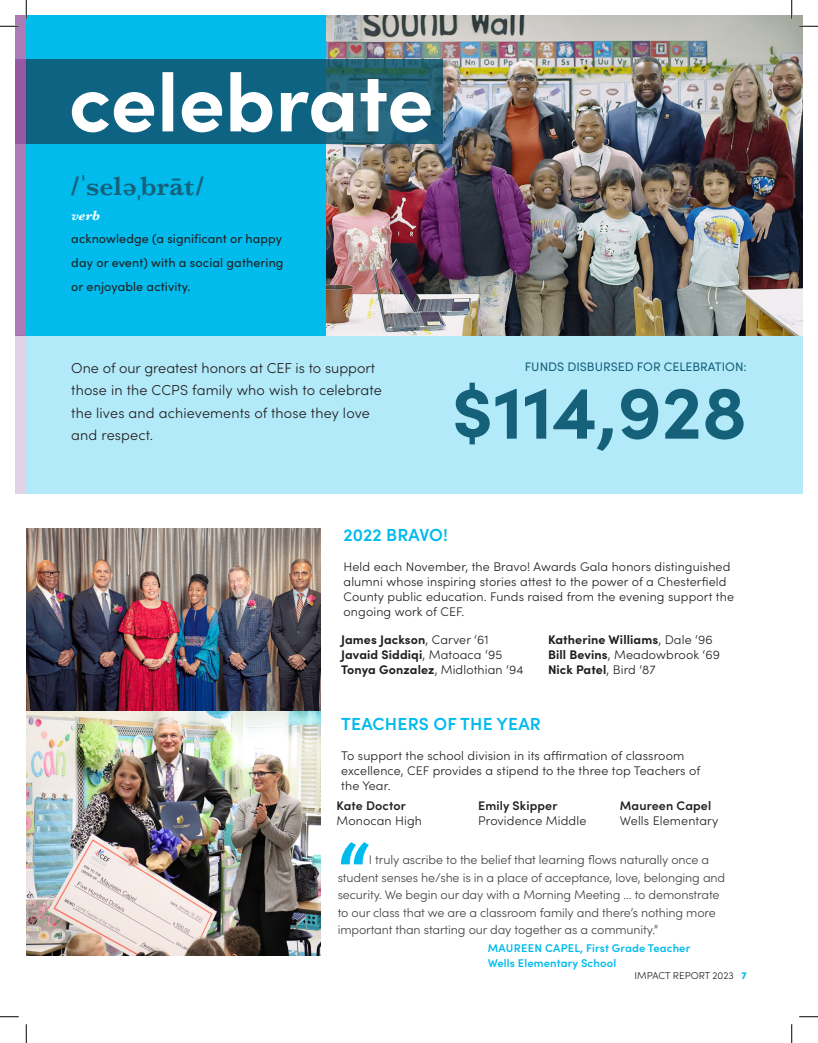
<style>
.page{position:relative;width:818px;height:1043px;background:#fff}
.page>*{position:absolute;margin:0;border:0;box-sizing:border-box;transform-origin:0 0}
.t1{font:700 75px "Sofia Pro";color:#16617a}
.t2{font:600 27.5px/20px "Baskerville";letter-spacing:.005em;color:#16617a;text-align:center}
.t3{font:600 17.5px "Sofia Pro";letter-spacing:.01em;color:#00bbec}
.t4{font:300 14.38px/22.5px "Sofia Pro";letter-spacing:.01em;color:#231f20}
.t5{font:italic 700 13.75px "Baskerville";color:#fff}
.t6{font:300 12.5px/15px "Sofia Pro";letter-spacing:.01em;color:#231f20}
.t7{font:300 12.5px/17.5px "Sofia Pro";letter-spacing:-.01em;color:#434343}
.t8{font:700 12.5px "Sofia Pro";letter-spacing:.01em;color:#231f20}
.t9{font:12.5px/23.8px "Sofia Pro";letter-spacing:.01em;color:#231f20;text-align:justify}
.t10{font:600 12.5px "Sofia Pro";letter-spacing:.01em;color:#231f20}
.t11{font:12.38px "Sofia Pro";color:#16617a}
.t12{font:600 11.25px "Sofia Pro";letter-spacing:.01em;color:#00bbec}
.t13{font:300 10px "Sofia Pro";color:#231f20}
.s1{font-weight:300}
.s2{font-weight:700}
.s3{font-weight:900;color:#00bbec}
</style>
<div class="page">
<div style="left:15px;top:15px;width:11px;height:320px;background:#a97cb6"></div>
<div style="left:26px;top:15px;width:776px;height:479px;background:#b3eaf9"></div>
<div style="left:15px;top:335px;width:11px;height:159px;background:#e2d2e6"></div>
<img style="left:325px;top:15px;width:477px;height:320px">
<img style="left:26px;top:528px;width:294px;height:427px">
<div style="left:26px;top:15px;width:299px;height:320px;background:#00bbec"></div>
<div style="left:15px;top:59px;width:11px;height:84px;background:#9559a4"></div>
<svg style="left:26px;top:59px;width:417px;height:84px;background:#13627d"></svg>
<svg style="left:72px;top:72px;width:358px;height:60px;background:#6f9fb0"></svg>
<svg style="left:341px;top:842px;width:28px;height:22px"></svg>
<svg style="left:0;top:25px;width:19px;height:2px"></svg>
<svg style="left:799px;top:25px;width:19px;height:2px"></svg>
<svg style="left:0;top:1016px;width:19px;height:1px"></svg>
<svg style="left:799px;top:1016px;width:19px;height:1px"></svg>
<svg style="left:25px;top:0;width:2px;height:19px"></svg>
<svg style="left:25px;top:1024px;width:2px;height:18px"></svg>
<svg style="left:790px;top:0;width:2px;height:19px"></svg>
<svg style="left:791px;top:1024px;width:1px;height:18px"></svg>
<p class="t2" style="left:71px;top:175px;width:134px">/ˈselәbrāt/ ˈ</p>
<p class="t5" style="left:71px;top:206px;width:30px">verb</p>
<p class="t9" style="left:71px;top:226px;width:214px">acknowledge (a significant or happy day or event) with a social gathering or enjoyable activity.</p>
<p class="t4" style="left:71px;top:355px;width:312px">One of our greatest honors at CEF is to support those in the CCPS family who wish to celebrate the lives and achievements of those they love and respect.</p>
<p class="t11" style="left:524px;top:358px;width:223px">FUNDS DISBURSED FOR CELEBRATION:</p>
<p class="t1" style="left:451px;top:354px;width:297px">$114,928</p>
<p class="t3" style="left:343px;top:522px;width:106px">2022 BRAVO!</p>
<p class="t6" style="left:343px;top:558px;width:392px">Held each November, the Bravo! Awards Gala honors distinguished alumni whose inspiring stories attest to the power of a Chesterfield County public education. Funds raised from the evening support the ongoing work of CEF.</p>
<p class="t8" style="left:341px;top:630px;width:149px">James Jackson<span class="s1">, Carver ‘61</span></p>
<p class="t8" style="left:341px;top:645px;width:162px">Javaid Siddiqi<span class="s1">, Matoaca ‘95</span></p>
<p class="t6" style="left:341px;top:661px;width:184px"><span class="s2">Tonya Gonzalez</span>, Midlothian ‘94</p>
<p class="t8" style="left:548px;top:630px;width:166px">Katherine Williams<span class="s1">, Dale ‘96</span></p>
<p class="t6" style="left:548px;top:646px;width:173px"><span class="s2">Bill Bevins</span>, Meadowbrook ‘69</p>
<p class="t8" style="left:548px;top:660px;width:109px">Nick Patel<span class="s1">, Bird ‘87</span></p>
<p class="t3" style="left:341px;top:710px;width:201px">TEACHERS OF THE YEAR</p>
<p class="t6" style="left:341px;top:747px;width:360px">To support the school division in its affirmation of classroom excellence, CEF provides a stipend to the three top Teachers of</p>
<p class="t6" style="left:341px;top:777px;width:51px">the Year.</p>
<p class="t10" style="left:336px;top:796px;width:71px">Kate Doctor</p>
<p class="t6" style="left:336px;top:812px;width:87px">Monocan High</p>
<p class="t10" style="left:478px;top:796px;width:81px">Emily Skipper</p>
<p class="t6" style="left:478px;top:812px;width:110px">Providence Middle</p>
<p class="t10" style="left:620px;top:796px;width:93px">Maureen Capel</p>
<p class="t6" style="left:620px;top:812px;width:100px">Wells Elementary</p>
<p class="t7" style="left:337px;top:850px;width:389px;text-indent:31px">I truly ascribe to the belief that learning flows naturally once a student senses he/she is in a place of acceptance, love, belonging and security. We begin our day with a Morning Meeting … to demonstrate to our class that we are a classroom family and there’s nothing more important than starting our day together as a community.”</p>
<p class="t12" style="left:488px;top:939px;width:204px">MAUREEN CAPEL, First Grade Teacher</p>
<p class="t12" style="left:487px;top:954px;width:130px">Wells Elementary School</p>
<p class="t13" style="left:634px;top:968px;width:114px">IMPACT REPORT 2023 <span class="s3">7</span></p>
</div>
